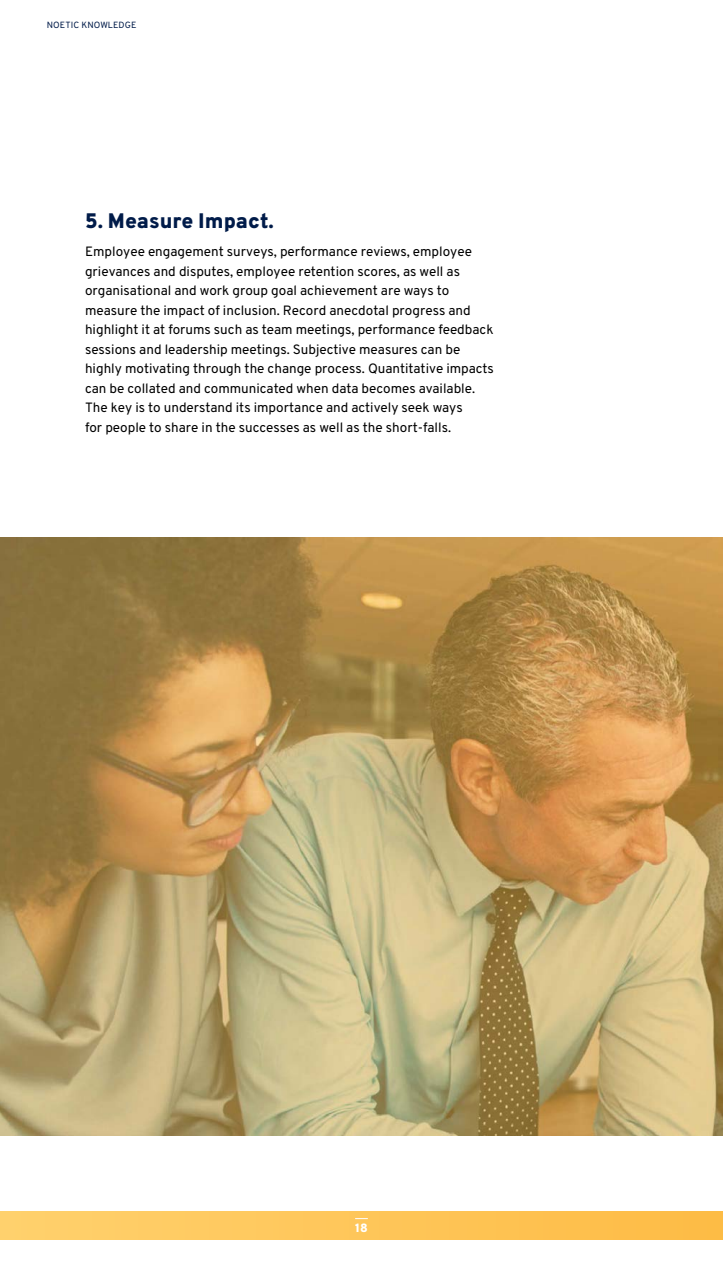
<style>
.page{position:relative;width:723px;height:1263px;background:#fff}
.page>*{position:absolute;margin:0;border:0;box-sizing:border-box;transform-origin:0 0}
.t1{font:800 21px "Overpass";color:#001b49}
.t2{font:13.5px/19.5px "Overpass";color:#000}
.t3{font:800 12px "Overpass";color:#fff}
.t4{font:9px "Overpass";letter-spacing:.01em;color:#001b49}
</style>
<div class="page">
<div style="left:0;top:1212px;width:723px;height:28px;background:linear-gradient(to right,#ffd16d,#fdbb45)"></div>
<svg style="left:355px;top:1218px;width:13px;height:1px"></svg>
<img style="left:0;top:538px;width:723px;height:597px">
<p class="t4" style="left:47px;top:19px;width:91px">NOETIC KNOWLEDGE</p>
<h1 class="t1" style="left:85px;top:208px;width:190px">5. Measure Impact.</h1>
<p class="t2" style="left:85px;top:242px;width:410px">Employee engagement surveys, performance reviews, employee grievances and disputes, employee retention scores, as well as organisational and work group goal achievement are ways to measure the impact of inclusion. Record anecdotal progress and highlight it at forums such as team meetings, performance feedback sessions and leadership meetings. Subjective measures can be highly motivating through the change process. Quantitative impacts can be collated and communicated when data becomes available.<br>The key is to understand its importance and actively seek ways<br>for people to share in the successes as well as the short-falls.</p>
<p class="t3" style="left:355px;top:1220px;width:14px">18</p>
</div>
